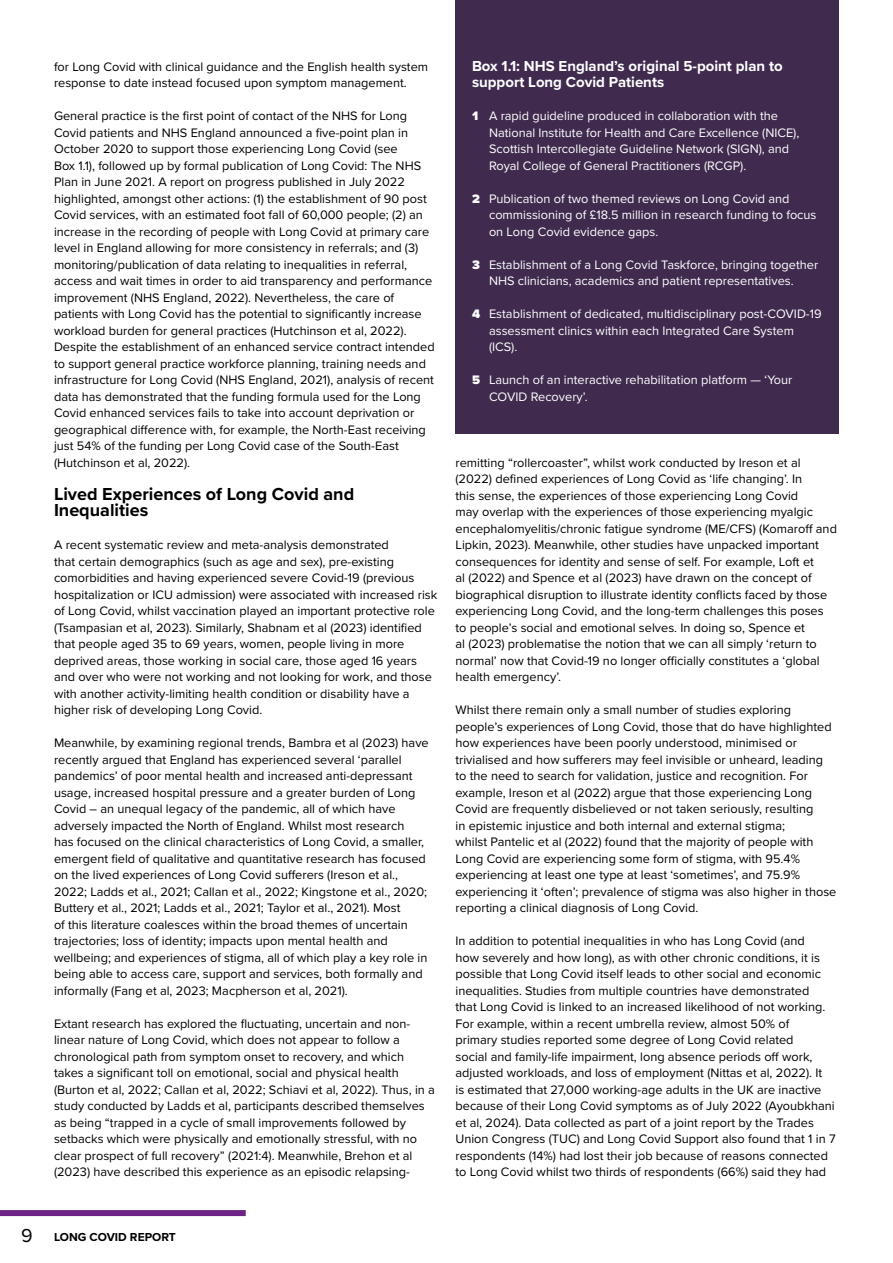
<style>
.page{position:relative;width:893px;height:1263px;background:#fff}
.page>*{position:absolute;margin:0;border:0;box-sizing:border-box;transform-origin:0 0}
.t1{font:700 18px/16.5px "Proxima Nova";color:#000}
.t2{font:700 15px/16.5px "Proxima Nova";color:#fff}
.t3{font:12.75px/16.5px "Proxima Nova";color:#000}
.t4{font:12.75px/16.5px "Proxima Nova";color:#fff}
.t5{font:700 12px "Proxima Nova";color:#000}
.s1{font-weight:900}
.s2{font-weight:400;font-size:19.5px}
</style>
<div class="page">
<div style="left:0;top:1210px;width:246px;height:6px;background:#6c2383"></div>
<div style="left:455px;top:0;width:384px;height:434px;background:#402b4f"></div>
<p class="t3" style="left:54px;top:57px;width:376px">for Long Covid with clinical guidance and the English health system response to date instead focused upon symptom management.</p>
<p class="t3" style="left:54px;top:107px;width:382px">General practice is the first point of contact of the NHS for Long Covid patients and NHS England announced a five-point plan in October 2020 to support those experiencing Long Covid (see<br>Box 1.1), followed up by formal publication of Long Covid: The NHS Plan in June 2021. A report on progress published in July 2022 highlighted, amongst other actions: (1) the establishment of 90 post Covid services, with an estimated foot fall of 60,000 people; (2) an increase in the recording of people with Long Covid at primary care level in England allowing for more consistency in referrals; and (3) monitoring/publication of data relating to inequalities in referral, access and wait times in order to aid transparency and performance improvement (NHS England, 2022). Nevertheless, the care of patients with Long Covid has the potential to significantly increase workload burden for general practices (Hutchinson et al, 2022).<br>Despite the establishment of an enhanced service contract intended to support general practice workforce planning, training needs and infrastructure for Long Covid (NHS England, 2021), analysis of recent data has demonstrated that the funding formula used for the Long Covid enhanced services fails to take into account deprivation or geographical difference with, for example, the North-East receiving just 54% of the funding per Long Covid case of the South-East (Hutchinson et al, 2022).</p>
<h1 class="t1" style="left:54px;top:485px;width:302px">Lived Experiences of Long Covid and<br>Inequalities</h1>
<p class="t3" style="left:54px;top:536px;width:385px">A recent systematic review and meta-analysis demonstrated<br>that certain demographics (such as age and sex), pre-existing comorbidities and having experienced severe Covid-19 (previous hospitalization or ICU admission) were associated with increased risk of Long Covid, whilst vaccination played an important protective role (Tsampasian et al, 2023). Similarly, Shabnam et al (2023) identified that people aged 35 to 69 years, women, people living in more deprived areas, those working in social care, those aged 16 years and over who were not working and not looking for work, and those with another activity-limiting health condition or disability have a higher risk of developing Long Covid.</p>
<p class="t3" style="left:54px;top:734px;width:376px">Meanwhile, by examining regional trends, Bambra et al (2023) have recently argued that England has experienced several ‘parallel pandemics’ of poor mental health and increased anti-depressant usage, increased hospital pressure and a greater burden of Long Covid – an unequal legacy of the pandemic, all of which have adversely impacted the North of England. Whilst most research<br>has focused on the clinical characteristics of Long Covid, a smaller, emergent field of qualitative and quantitative research has focused on the lived experiences of Long Covid sufferers (Ireson et al., 2022; Ladds et al., 2021; Callan et al., 2022; Kingstone et al., 2020; Buttery et al., 2021; Ladds et al., 2021; Taylor et al., 2021). Most<br>of this literature coalesces within the broad themes of uncertain trajectories; loss of identity; impacts upon mental health and wellbeing; and experiences of stigma, all of which play a key role in being able to access care, support and services, both formally and informally (Fang et al, 2023; Macpherson et al, 2021).</p>
<p class="t3" style="left:54px;top:1014px;width:382px">Extant research has explored the fluctuating, uncertain and non&shy;linear nature of Long Covid, which does not appear to follow a chronological path from symptom onset to recovery, and which takes a significant toll on emotional, social and physical health (Burton et al, 2022; Callan et al, 2022; Schiavi et al, 2022). Thus, in a study conducted by Ladds et al, participants described themselves as being “trapped in a cycle of small improvements followed by setbacks which were physically and emotionally stressful, with no clear prospect of full recovery” (2021:4). Meanwhile, Brehon et al (2023) have described this experience as an episodic relapsing-</p>
<p class="t2" style="left:472px;top:57px;width:312px">Box 1.1: NHS England’s original 5-point plan to support Long Covid Patients</p>
<p class="t4" style="left:489px;top:107px;width:312px;text-indent:-17px"><span class="s1">1</span> A rapid guideline produced in collaboration with the National Institute for Health and Care Excellence (NICE), Scottish Intercollegiate Guideline Network (SIGN), and Royal College of General Practitioners (RCGP).</p>
<p class="t4" style="left:489px;top:189px;width:329px;text-indent:-17px"><span class="s1">2</span> Publication of two themed reviews on Long Covid and commissioning of £18.5 million in research funding to focus on Long Covid evidence gaps.</p>
<p class="t4" style="left:472px;top:255px;width:348px;text-align:center"><span class="s1">3</span> Establishment of a Long Covid Taskforce, bringing together<br>NHS clinicians, academics and patient representatives.</p>
<p class="t4" style="left:489px;top:305px;width:334px;text-indent:-17px"><span class="s1">4</span> Establishment of dedicated, multidisciplinary post-COVID-19 assessment clinics within each Integrated Care System (ICS).</p>
<p class="t4" style="left:489px;top:371px;width:305px;text-indent:-17px"><span class="s1">5</span> Launch of an interactive rehabilitation platform — ‘Your<br>COVID Recovery’.</p>
<p class="t3" style="left:455px;top:453px;width:383px">remitting “rollercoaster”, whilst work conducted by Ireson et al (2022) defined experiences of Long Covid as ‘life changing’. In<br>this sense, the experiences of those experiencing Long Covid<br>may overlap with the experiences of those experiencing myalgic encephalomyelitis/chronic fatigue syndrome (ME/CFS) (Komaroff and Lipkin, 2023). Meanwhile, other studies have unpacked important consequences for identity and sense of self. For example, Loft et<br>al (2022) and Spence et al (2023) have drawn on the concept of biographical disruption to illustrate identity conflicts faced by those experiencing Long Covid, and the long-term challenges this poses to people’s social and emotional selves. In doing so, Spence et<br>al (2023) problematise the notion that we can all simply ‘return to normal’ now that Covid-19 no longer officially constitutes a ‘global health emergency’.</p>
<p class="t3" style="left:455px;top:701px;width:382px">Whilst there remain only a small number of studies exploring people’s experiences of Long Covid, those that do have highlighted how experiences have been poorly understood, minimised or trivialised and how sufferers may feel invisible or unheard, leading to the need to search for validation, justice and recognition. For example, Ireson et al (2022) argue that those experiencing Long Covid are frequently disbelieved or not taken seriously, resulting<br>in epistemic injustice and both internal and external stigma;<br>whilst Pantelic et al (2022) found that the majority of people with Long Covid are experiencing some form of stigma, with 95.4% experiencing at least one type at least ‘sometimes’, and 75.9% experiencing it ‘often’; prevalence of stigma was also higher in those reporting a clinical diagnosis of Long Covid.</p>
<p class="t3" style="left:455px;top:932px;width:382px">In addition to potential inequalities in who has Long Covid (and<br>how severely and how long), as with other chronic conditions, it is possible that Long Covid itself leads to other social and economic inequalities. Studies from multiple countries have demonstrated<br>that Long Covid is linked to an increased likelihood of not working.<br>For example, within a recent umbrella review, almost 50% of<br>primary studies reported some degree of Long Covid related<br>social and family-life impairment, long absence periods off work, adjusted workloads, and loss of employment (Nittas et al, 2022). It<br>is estimated that 27,000 working-age adults in the UK are inactive because of their Long Covid symptoms as of July 2022 (Ayoubkhani et al, 2024). Data collected as part of a joint report by the Trades Union Congress (TUC) and Long Covid Support also found that 1 in 7 respondents (14%) had lost their job because of reasons connected to Long Covid whilst two thirds of respondents (66%) said they had</p>
<p class="t5" style="left:21px;top:1228px;width:156px"><span class="s2">9</span> LONG COVID REPORT</p>
</div>
